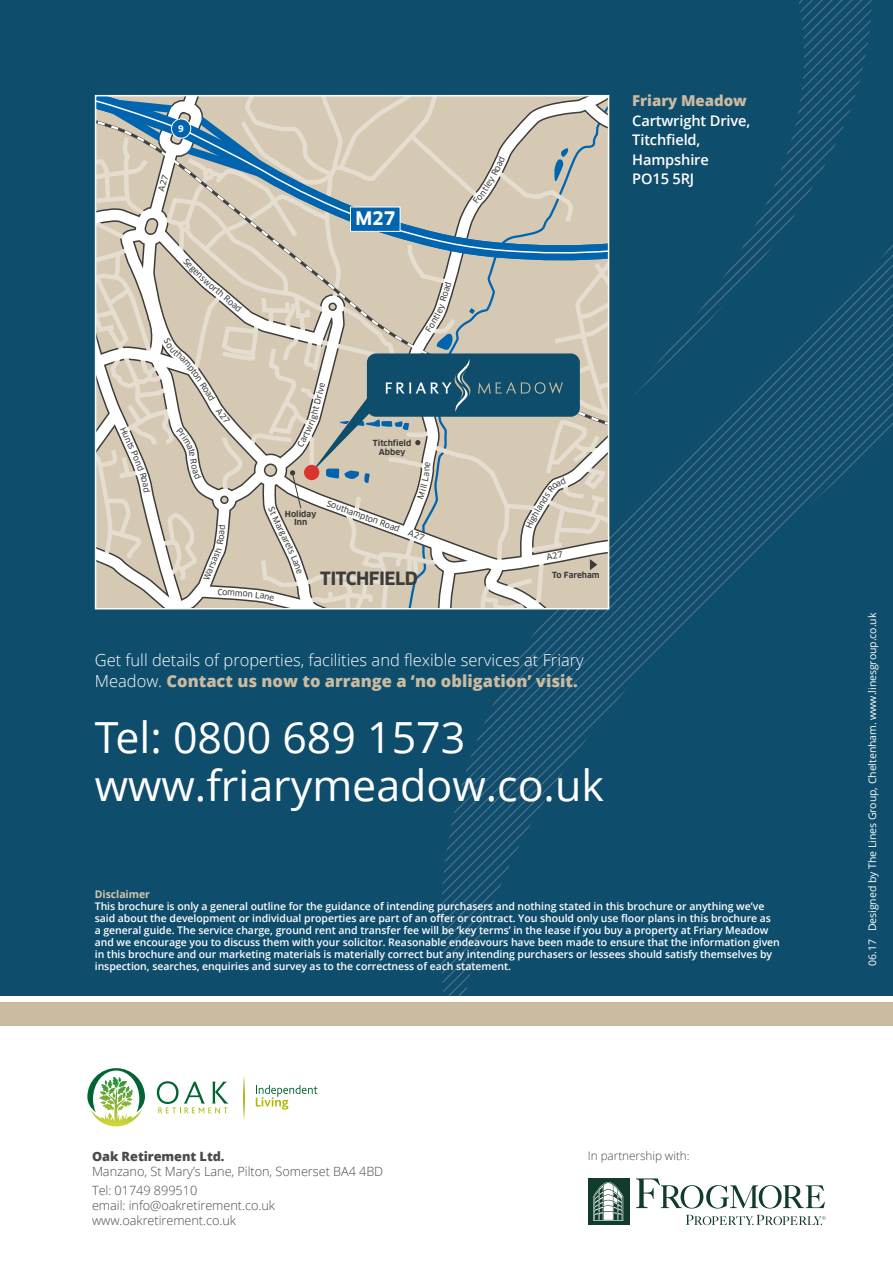
<style>
.page{position:relative;width:893px;height:1263px;background:#fff}
.page>*{position:absolute;margin:0;border:0;box-sizing:border-box;transform-origin:0 0}
.t1{font:42.9px/48.6px "Open Sans";color:#fff}
.t2{font:700 18.3px "Clan";color:#fff}
.t3{font:700 17.85px "Clan";letter-spacing:-.025em;color:#3c3c3b}
.t4{font:300 16.5px/21px "Open Sans";color:#fff}
.t5{font:800 15px "Open Sans";letter-spacing:-.005em;color:#cbbba0}
.t6{font:600 14.7px/19.5px "Open Sans";letter-spacing:-.01em;color:#fff}
.t7{font:300 12.75px/19.2px "Open Sans";letter-spacing:-.005em;color:#4a4a49}
.t8{font:800 12.75px "Open Sans";letter-spacing:-.005em;color:#4a4a49}
.t9{font:300 11.85px "Open Sans";letter-spacing:-.005em;color:#4a4a49}
.t10{font:600 10.5px/12px "Open Sans";letter-spacing:-.005em;color:#fff}
.t11{font:10.5px "Open Sans";letter-spacing:-.005em;color:#fff}
.t12{font:700 10.5px "Open Sans";letter-spacing:-.005em;color:#d3c5ae}
.t13{font:700 8.85px "Clan";color:#fff}
.t14{font:8.25px "Clan News";color:#3c3c3b}
.t15{font:700 8.25px/8.2px "Clan";color:#3c3c3b;text-align:center}
.s1{font-weight:800;color:#cbbba0}
</style>
<div class="page">
<div style="left:0;top:1002px;width:893px;height:23px;background:#cbbba0"></div>
<div style="left:0;top:0;width:893px;height:996px;background:#0f4d6c"></div>
<svg style="left:256px;top:1085px;width:62px;height:24px"></svg>
<svg style="left:157px;top:1081px;width:72px;height:32px"></svg>
<svg style="left:244px;top:1076px;width:1px;height:44px"></svg>
<svg style="left:87px;top:1068px;width:58px;height:44px"></svg>
<svg style="left:404px;top:319px;width:489px;height:677px"></svg>
<div style="left:588px;top:1178px;width:41px;height:47px;background:#113c2b"></div>
<svg style="left:636px;top:1178px;width:189px;height:30px"></svg>
<svg style="left:686px;top:1215px;width:139px;height:10px"></svg>
<svg style="left:593px;top:1182px;width:30px;height:39px"></svg>
<svg style="left:96px;top:96px;width:513px;height:513px;background:#c2c1b7"></svg>
<p class="t13" style="left:178px;top:123px;width:7px">9</p>
<p class="t14" style="left:189px;top:256px;width:20px;rotate:46deg">Sege</p>
<p class="t14" style="left:220px;top:286px;width:23px;rotate:40deg">th Ro</p>
<h2 class="t2" style="left:355px;top:207px;width:42px">M27</h2>
<h3 class="t5" style="left:632px;top:90px;width:116px">Friary Meadow</h3>
<h3 class="t6" style="left:632px;top:111px;width:120px">Cartwright Drive,<br>Titchfield,<br>Hampshire<br>PO15 5RJ</h3>
<p class="t14" style="left:308px;top:418px;width:39px;rotate:-76deg">ght Drive</p>
<p class="t15" style="left:373px;top:439px;width:40px">Titchfield<br>Abbey</p>
<p class="t15" style="left:285px;top:510px;width:33px">Holiday<br>Inn</p>
<p class="t14" style="left:283px;top:521px;width:31px;rotate:64deg">argaret</p>
<p class="t14" style="left:329px;top:498px;width:78px;rotate:20deg">Southampton Road</p>
<h3 class="t3" style="left:320px;top:567px;width:99px">TITCHFIELD</h3>
<p class="t15" style="left:552px;top:571px;width:49px">To Fareham</p>
<h3 class="t4" style="left:95px;top:649px;width:491px">Get full details of properties, facilities and flexible services at Friary<br>Meadow. <span class="s1">Contact us now to arrange a ‘no obligation’ visit.</span></h3>
<h1 class="t1" style="left:95px;top:712px;width:511px">Tel: 0800 689 1573 www.friarymeadow.co.uk</h1>
<p class="t12" style="left:95px;top:887px;width:57px">Disclaimer</p>
<p class="t10" style="left:95px;top:900px;width:687px">This brochure is only a general outline for the guidance of intending purchasers and nothing stated in this brochure or anything we’ve said about the development or individual properties are part of an offer or contract. You should only use floor plans in this brochure as<br>a general guide. The service charge, ground rent and transfer fee will be ‘key terms’ in the lease if you buy a property at Friary Meadow and we encourage you to discuss them with your solicitor. Reasonable endeavours have been made to ensure that the information given in this brochure and our marketing materials is materially correct but any intending purchasers or lessees should satisfy themselves by inspection, searches, enquiries and survey as to the correctness of each statement.</p>
<p class="t8" style="left:92px;top:1146px;width:134px">Oak Retirement Ltd.</p>
<p class="t7" style="left:92px;top:1161px;width:293px">Manzano, St Mary’s Lane, Pilton, Somerset BA4 4BD<br>Tel: 01749 899510</p>
<p class="t7" style="left:92px;top:1197px;width:185px;line-height:15px">email: info@oakretirement.co.uk www.oakretirement.co.uk</p>
<p class="t9" style="left:588px;top:1147px;width:103px">In partnership with:</p>
<p class="t11" style="left:865px;top:966px;width:355px;rotate:-90deg">06.17 Designed by The Lines Group, Cheltenham. www.linesgroup.co.uk</p>
</div>
